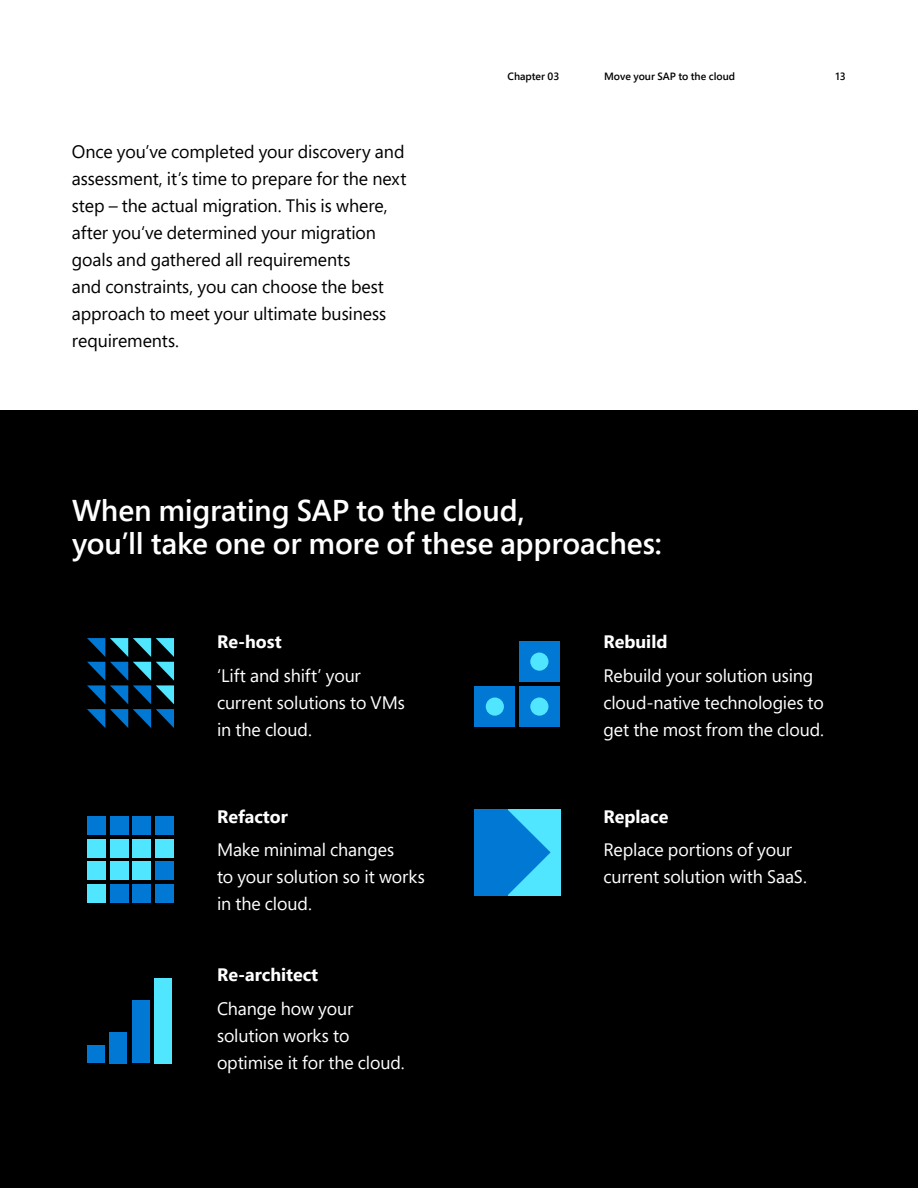
<style>
.page{position:relative;width:918px;height:1188px;background:#fff}
.page>*{position:absolute;margin:0;border:0;box-sizing:border-box;transform-origin:0 0}
.Body{font:600 30px/33px "Segoe Pro";letter-spacing:-.005em;color:#fff}
.Body-2{font:18px/27px "Segoe Pro";letter-spacing:-.005em;color:#fff}
.Body-3{font:18px/27px "Segoe Pro";letter-spacing:-.005em;color:#000}
.Headline_3{font:700 18px "Segoe Pro Display";color:#fff}
.t1{font:600 10.5px "Segoe Pro";color:#000}
</style>
<div class="page">
<div style="left:0;top:410px;width:918px;height:778px;background:#000"></div>
<svg style="left:87px;top:638px;width:87px;height:90px"></svg>
<div style="left:519px;top:641px;width:41px;height:41px;background:#0078d4"></div>
<div style="left:474px;top:686px;width:41px;height:41px;background:#0078d4"></div>
<div style="left:519px;top:686px;width:41px;height:41px;background:#0078d4"></div>
<div style="left:530px;top:653px;width:18px;height:18px;background:#50e6ff;border-radius:50%"></div>
<div style="left:486px;top:698px;width:18px;height:18px;background:#50e6ff;border-radius:50%"></div>
<div style="left:530px;top:698px;width:18px;height:18px;background:#50e6ff;border-radius:50%"></div>
<div style="left:154px;top:978px;width:18px;height:85px;background:#50e6ff"></div>
<div style="left:132px;top:1000px;width:18px;height:63px;background:#0078d4"></div>
<div style="left:109px;top:1032px;width:18px;height:31px;background:#0078d4"></div>
<div style="left:87px;top:1045px;width:18px;height:18px;background:#0078d4"></div>
<div style="left:87px;top:816px;width:18px;height:19px;background:#0078d4"></div>
<div style="left:110px;top:816px;width:18px;height:19px;background:#0078d4"></div>
<div style="left:133px;top:816px;width:18px;height:19px;background:#0078d4"></div>
<div style="left:156px;top:816px;width:18px;height:19px;background:#0078d4"></div>
<div style="left:87px;top:839px;width:18px;height:18px;background:#50e6ff"></div>
<div style="left:110px;top:839px;width:18px;height:18px;background:#50e6ff"></div>
<div style="left:133px;top:839px;width:18px;height:18px;background:#50e6ff"></div>
<div style="left:156px;top:839px;width:18px;height:18px;background:#50e6ff"></div>
<div style="left:87px;top:862px;width:18px;height:18px;background:#50e6ff"></div>
<div style="left:110px;top:862px;width:18px;height:18px;background:#50e6ff"></div>
<div style="left:133px;top:862px;width:18px;height:18px;background:#50e6ff"></div>
<div style="left:156px;top:862px;width:18px;height:18px;background:#0078d4"></div>
<div style="left:87px;top:884px;width:18px;height:18px;background:#50e6ff"></div>
<div style="left:110px;top:884px;width:18px;height:18px;background:#0078d4"></div>
<div style="left:133px;top:884px;width:18px;height:18px;background:#0078d4"></div>
<div style="left:156px;top:884px;width:18px;height:18px;background:#0078d4"></div>
<div style="left:474px;top:809px;width:87px;height:87px;background:#50e6ff"></div>
<div style="left:474px;top:809px;width:33px;height:87px;background:#0078d4"></div>
<svg style="left:507px;top:809px;width:44px;height:87px"></svg>
<p class="Body-3" style="left:72px;top:137px;width:336px">Once you’ve completed your discovery and assessment, it’s time to prepare for the next step – the actual migration. This is where, after you‘ve determined your migration goals and gathered all requirements<br>and constraints, you can choose the best approach to meet your ultimate business requirements.</p>
<p class="t1" style="left:508px;top:69px;width:53px">Chapter 03</p>
<p class="t1" style="left:604px;top:69px;width:133px">Move your SAP to the cloud</p>
<p class="t1" style="left:836px;top:69px;width:12px">13</p>
<p class="Body" style="left:72px;top:494px;width:591px">When migrating SAP to the cloud,<br>you’ll take one or more of these approaches:</p>
<p class="Headline_3" style="left:217px;top:629px;width:66px">Re-host</p>
<p class="Body-2" style="left:217px;top:662px;width:189px">‘Lift and shift’ your current solutions to VMs in the cloud.</p>
<p class="Headline_3" style="left:217px;top:803px;width:72px">Refactor</p>
<p class="Body-2" style="left:217px;top:836px;width:209px">Make minimal changes<br>to your solution so it works in the cloud.</p>
<p class="Headline_3" style="left:217px;top:962px;width:103px">Re-architect</p>
<p class="Body-2" style="left:217px;top:994px;width:189px">Change how your solution works to optimise it for the cloud.</p>
<p class="Headline_3" style="left:603px;top:629px;width:65px">Rebuild</p>
<p class="Body-2" style="left:603px;top:662px;width:222px">Rebuild your solution using cloud-native technologies to get the most from the cloud.</p>
<p class="Headline_3" style="left:603px;top:803px;width:66px">Replace</p>
<p class="Body-2" style="left:603px;top:836px;width:205px">Replace portions of your current solution with SaaS.</p>
</div>
